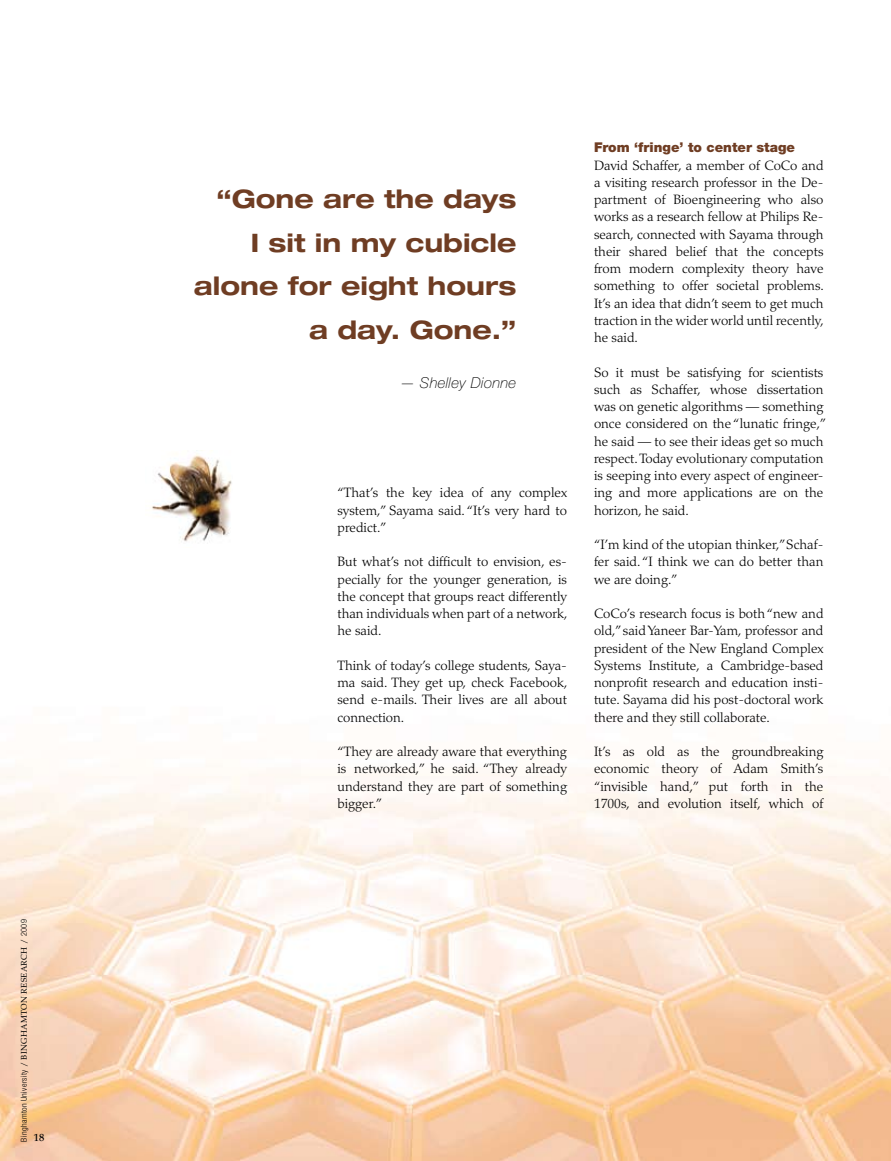
<style>
.page{position:relative;width:891px;height:1161px;background:#fff}
.page>*{position:absolute;margin:0;border:0;box-sizing:border-box;transform-origin:0 0}
.t1{font:700 expanded 25.5px/43.5px "Helvetica Neue";color:#6f3d23;text-align:right}
.t2{font:italic 100 15px "Helvetica Neue";letter-spacing:.02em;color:#000}
.t3{font:300 13.5px/17.2px "Palatino";color:#000;text-align:justify}
.t4{font:900 13.5px "Helvetica Neue";color:#6f3d23}
.t5{font:500 10.5px "Palatino";color:#000}
.t6{font:300 condensed 8.25px "Helvetica Neue";letter-spacing:.04em;color:#000}
.s1{font-family:"Palatino";font-weight:400;font-stretch:normal}
</style>
<div class="page">
<img style="left:0;top:450px;width:891px;height:711px">
<img style="left:146px;top:451px;width:86px;height:96px">
<p class="t6" style="left:19px;top:1142px;width:224px;rotate:-90deg">Binghamton University <span class="s1">/ Binghamton Research /</span> 2009</p>
<p class="t5" style="left:34px;top:1131px;width:12px">18</p>
<h1 class="t1" style="left:194px;top:177px;width:324px">“Gone are the days<br>I sit in my cubicle alone for eight hours a day. Gone.”</h1>
<p class="t2" style="left:400px;top:374px;width:118px">— Shelley Dionne</p>
<p class="t3" style="left:338px;top:484px;width:231px">“That’s the key idea of any complex system,” Sayama said. “It’s very hard to predict.”</p>
<p class="t3" style="left:338px;top:553px;width:232px">But what’s not difficult to envision, es&shy;pecially for the younger generation, is the concept that groups react differently than individuals when part of a network, he said.</p>
<p class="t3" style="left:338px;top:657px;width:231px">Think of today’s college students, Saya&shy;ma said. They get up, check Facebook, send e-mails. Their lives are all about connection.</p>
<p class="t3" style="left:338px;top:743px;width:231px">“They are already aware that everything is networked,” he said. “They already understand they are part of something bigger.”</p>
<p class="t4" style="left:594px;top:139px;width:203px">From ‘fringe’ to center stage</p>
<p class="t3" style="left:594px;top:157px;width:232px">David Schaffer, a member of CoCo and a visiting research professor in the De&shy;partment of Bioengineering who also works as a research fellow at Philips Re&shy;search, connected with Sayama through their shared belief that the concepts from modern complexity theory have something to offer societal problems.<br>It’s an idea that didn’t seem to get much traction in the wider world until recently, he said.</p>
<p class="t3" style="left:594px;top:364px;width:234px;text-align:left">So it must be satisfying for scientists such as Schaffer, whose dissertation was on genetic algorithms — something once considered on the “lunatic fringe,” he said — to see their ideas get so much respect. Today evolutionary computation is seeping into every aspect of engineer&shy;ing and more applications are on the horizon, he said.</p>
<p class="t3" style="left:594px;top:536px;width:231px">“I’m kind of the utopian thinker,”Schaf&shy;fer said. “I think we can do better than we are doing.”</p>
<p class="t3" style="left:594px;top:605px;width:231px">CoCo’s research focus is both “new and old,” said Yaneer Bar-Yam, professor and president of the New England Complex Systems Institute, a Cambridge-based nonprofit research and education insti&shy;tute. Sayama did his post-doctoral work there and they still collaborate.</p>
<p class="t3" style="left:594px;top:743px;width:231px">It’s as old as the groundbreaking economic theory of Adam Smith’s “invisible hand,” put forth in the 1700s, and evolution itself, which of</p>
</div>
